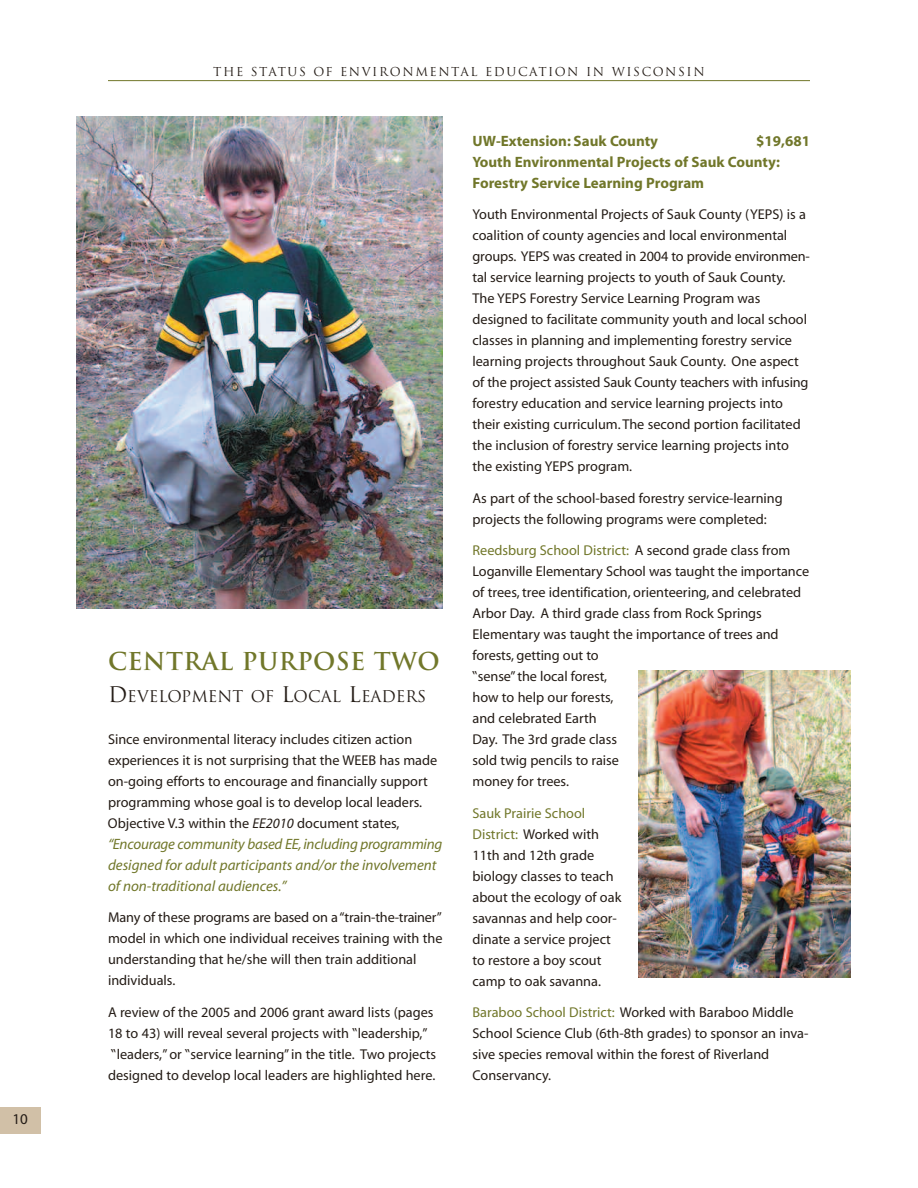
<style>
.page{position:relative;width:918px;height:1188px;background:#fff}
.page>*{position:absolute;margin:0;border:0;box-sizing:border-box;transform-origin:0 0}
.t1{font:700 24px "Trajan";letter-spacing:.015em;color:#71772a}
.t2{font:15.75px "Trajan";color:#241c16}
.t3{font:italic 15px/21px "Myriad";color:#71772a}
.t4{font:700 15px/21px "Myriad";color:#71772a}
.t5{font:15px "Myriad";color:#241c16}
.t6{font:14.25px/21px "Myriad";color:#241c16}
.t7{font:12px "Trajan";letter-spacing:.13em;color:#241c16}
.s1{font-size:21px}
.s2{font-style:italic}
.s3{font-family:"Verdana";font-size:11.7px}
.s4{color:#71772a}
</style>
<div class="page">
<div style="left:0;top:1107px;width:40px;height:27px;background:#d1c0a7"></div>
<img style="left:76px;top:116px;width:367px;height:492px">
<hr style="left:108px;top:80px;width:702px;height:1px;background:#71772a">
<img style="left:638px;top:671px;width:213px;height:306px">
<p class="t5" style="left:13px;top:1114px;width:17px">10</p>
<p class="t7" style="left:213px;top:65px;width:493px">THE STATUS OF ENVIRONMENTAL EDUCATION IN WISCONSIN</p>
<h1 class="t1" style="left:108px;top:648px;width:333px">CENTRAL PURPOSE TWO</h1>
<p class="t2" style="left:108px;top:687px;width:320px"><span class="s1">D</span>EVELOPMENT OF <span class="s1">L</span>OCAL <span class="s1">L</span>EADERS</p>
<p class="t6" style="left:108px;top:729px;width:331px">Since environmental literacy includes citizen action experiences it is not surprising that the WEEB has made on-going efforts to encourage and financially support programming whose goal is to develop local leaders.<br>Objective V.3 within the <span class="s2">EE2010</span> document states,</p>
<p class="t3" style="left:108px;top:834px;width:336px">“Encourage community based EE, including programming designed for adult participants and/or the involvement of non-traditional audiences.”</p>
<p class="t6" style="left:108px;top:908px;width:336px">Many of these programs are based on a “train-the-trainer” model in which one individual receives training with the understanding that he/she will then train additional individuals.</p>
<p class="t6" style="left:108px;top:1002px;width:330px">A review of the 2005 and 2006 grant award lists (pages 18 to 43) will reveal several projects with <span class="s3">“</span>leadership,” <span class="s3">“</span>leaders,” or <span class="s3">“</span>service learning” in the title. Two projects designed to develop local leaders are highlighted here.</p>
<p class="t4" style="left:472px;top:131px;width:339px;text-indent:284px">$19,681<br>Youth Environmental Projects of Sauk County:<br>Forestry Service Learning Program</p>
<p class="t6" style="left:472px;top:205px;width:339px">Youth Environmental Projects of Sauk County (YEPS) is a coalition of county agencies and local environmental groups. YEPS was created in 2004 to provide environmen&shy;tal service learning projects to youth of Sauk County.<br>The YEPS Forestry Service Learning Program was designed to facilitate community youth and local school classes in planning and implementing forestry service learning projects throughout Sauk County. One aspect of the project assisted Sauk County teachers with infusing forestry education and service learning projects into their existing curriculum. The second portion facilitated the inclusion of forestry service learning projects into the existing YEPS program.</p>
<p class="t6" style="left:472px;top:489px;width:312px">As part of the school-based forestry service-learning projects the following programs were completed:</p>
<p class="t6" style="left:472px;top:541px;width:338px"><span class="s4">Reedsburg School District:</span> A second grade class from Loganville Elementary School was taught the importance of trees, tree identification, orienteering, and celebrated Arbor Day. A third grade class from Rock Springs Elementary was taught the importance of trees and forests, getting out to<br><span class="s3">“</span>sense” the local forest,<br>how to help our forests,<br>and celebrated Earth<br>Day. The 3rd grade class<br>sold twig pencils to raise<br>money for trees.</p>
<p class="t6" style="left:473px;top:804px;width:150px"><span class="s4">Sauk Prairie School<br>District:</span> Worked with<br>11th and 12th grade biology classes to teach about the ecology of oak savannas and help coor&shy;dinate a service project to restore a boy scout camp to oak savanna.</p>
<p class="t6" style="left:473px;top:1003px;width:337px"><span class="s4">Baraboo School District:</span> Worked with Baraboo Middle School Science Club (6th-8th grades) to sponsor an inva&shy;sive species removal within the forest of Riverland Conservancy.</p>
<p class="t4" style="left:472px;top:131px;width:187px">UW-Extension: Sauk County</p>
</div>
